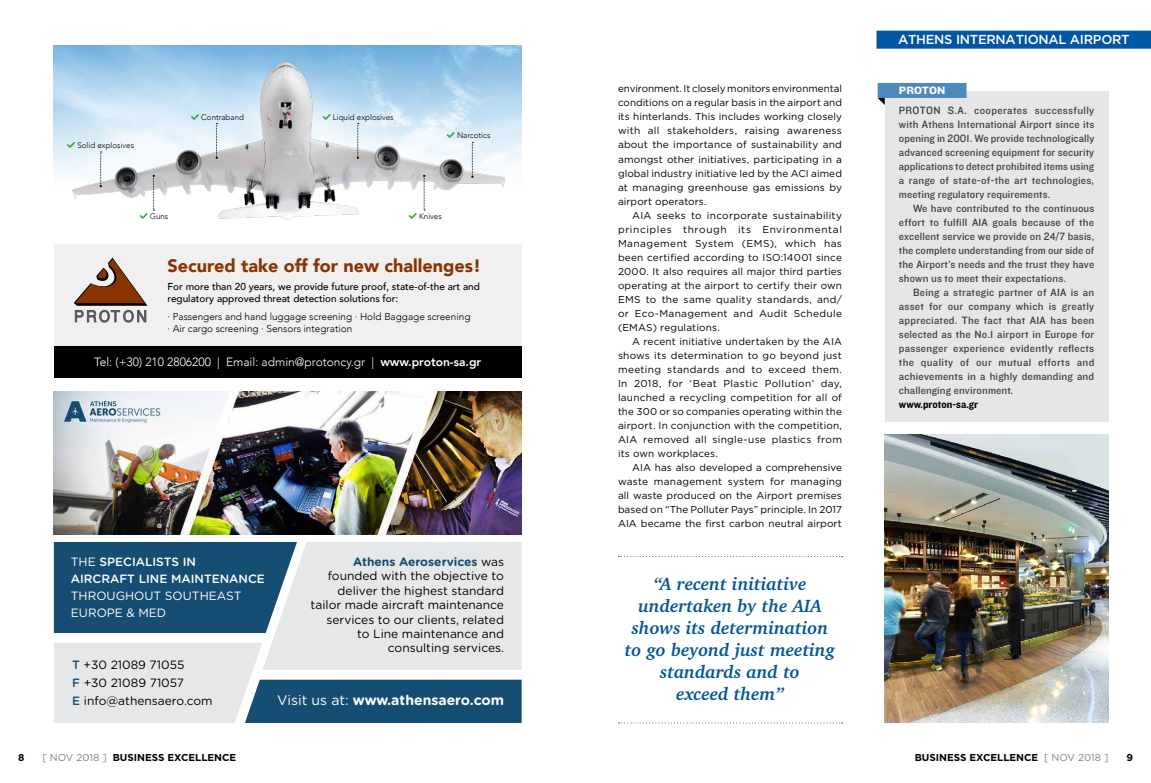
<style>
.page{position:relative;width:1151px;height:783px;background:#fff}
.page>*{position:absolute;margin:0;border:0;box-sizing:border-box;transform-origin:0 0}
.t1{font:italic 700 18px/22px "Charter IT Cby BT";color:#0056a2;text-align:center}
.t2{font:900 18px "Avenir";color:#893300}
.t3{font:700 14px "Gotham Rounded";color:#fff}
.t4{font:500 13px "Gotham";letter-spacing:-.02em;color:#fff}
.t5{font:12px/14.4px "Gotham Rounded";color:#000;text-align:right}
.t6{font:300 12px "Avenir";color:#fff}
.t7{font:500 12px/17px "Gotham Rounded";color:#fff}
.t8{font:12px/17px "Gotham Rounded";color:#fff}
.t9{font:11px/14px "Knockout HTF31 Junior Middlewt";letter-spacing:.01em;color:#414042;text-align:justify}
.t10{font:11px "Knockout HTF51 Middleweight";color:#000}
.t11{font:11px "Knockout HTF52 Cruiserweight";color:#fff}
.t12{font:10px/14px "Gotham";letter-spacing:.015em;color:#000;text-align:justify}
.t13{font:500 10px/12px "Avenir";color:#000}
.t14{font:300 10px/12px "Avenir";color:#000}
.t15{font:700 10px "Gotham";color:#000}
.t16{font:300 8px "Avenir";color:#000}
.s1{font-weight:800}
.s2{font-weight:400}
.s3{font-weight:500;color:#164d73}
.s4{font-weight:700;color:#164d73}
.s5{font-weight:400;color:#808080}
</style>
<div class="page">
<div style="left:885px;top:91px;width:223px;height:331px;background:#e6e6e6"></div>
<img style="left:884px;top:434px;width:224px;height:288px">
<div style="left:876px;top:31px;width:275px;height:18px;background:#0056a2"></div>
<div style="left:878px;top:83px;width:88px;height:15px;background:#4d89be"></div>
<svg style="left:878px;top:98px;width:7px;height:7px"></svg>
<img style="left:54px;top:391px;width:468px;height:143px">
<svg style="left:54px;top:542px;width:468px;height:180px;background:#98aebd"></svg>
<div style="left:54px;top:244px;width:468px;height:113px;background:#f0f0f0"></div>
<img style="left:56px;top:46px;width:453px;height:174px">
<svg style="left:74px;top:257px;width:74px;height:65px"></svg>
<div style="left:54px;top:346px;width:468px;height:31px;background:#000"></div>
<svg style="left:100px;top:152px;width:2px;height:35px"></svg>
<svg style="left:216px;top:123px;width:2px;height:36px"></svg>
<svg style="left:357px;top:123px;width:2px;height:36px"></svg>
<svg style="left:471px;top:142px;width:2px;height:36px"></svg>
<svg style="left:423px;top:175px;width:2px;height:36px"></svg>
<svg style="left:618px;top:556px;width:224px;height:1px"></svg>
<svg style="left:618px;top:722px;width:224px;height:1px"></svg>
<svg style="left:67px;top:141px;width:8px;height:6px"></svg>
<svg style="left:447px;top:132px;width:8px;height:6px"></svg>
<svg style="left:140px;top:175px;width:15px;height:44px"></svg>
<svg style="left:409px;top:213px;width:8px;height:6px"></svg>
<svg style="left:191px;top:114px;width:8px;height:6px"></svg>
<svg style="left:323px;top:114px;width:8px;height:6px"></svg>
<p class="t16" style="left:77px;top:140px;width:58px">Solid explosives</p>
<p class="t16" style="left:201px;top:113px;width:44px">Contraband</p>
<p class="t16" style="left:333px;top:112px;width:62px">Liquid explosives</p>
<p class="t16" style="left:457px;top:131px;width:35px">Narcotics</p>
<p class="t16" style="left:150px;top:212px;width:20px">Guns</p>
<p class="t16" style="left:419px;top:211px;width:24px">Knives</p>
<h1 class="t2" style="left:168px;top:250px;width:315px">Secured take off for new challenges!</h1>
<p class="t13" style="left:168px;top:280px;width:314px">For more than 20 years, we provide future proof, state-of-the art and regulatory approved threat detection solutions for:</p>
<p class="t14" style="left:168px;top:310px;width:304px">· Passengers and hand luggage screening · Hold Baggage screening · Air cargo screening · Sensors integration</p>
<p class="t6" style="left:94px;top:355px;width:389px">Tel: (+30) 210 2806200 | Email: admin@protoncy.gr | <span class="s1">www.proton-sa.gr</span></p>
<p class="t7" style="left:71px;top:552px;width:196px"><span class="s2">THE</span> SPECIALISTS IN<br>AIRCRAFT LINE MAINTENANCE</p>
<p class="t8" style="left:71px;top:586px;width:172px">THROUGHOUT SOUTHEAST<br>EUROPE &amp; MED</p>
<p class="t5" style="left:72px;top:655px;width:142px;line-height:18px;text-align:left"><span class="s3">T</span> +30 21089 71055<br><span class="s3">F</span> +30 21089 71057<br><span class="s3">E</span> info@athensaero.com</p>
<p class="t5" style="left:311px;top:553px;width:195px"><span class="s4">Athens Aeroservices</span> was founded with the objective to deliver the highest standard tailor made aircraft maintenance services to our clients, related<br>to Line maintenance and consulting services.</p>
<h2 class="t3" style="left:277px;top:689px;width:228px"><span class="s2">Visit us at:</span> www.athensaero.com</h2>
<p class="t15" style="left:18px;top:750px;width:8px">8</p>
<p class="t15" style="left:43px;top:750px;width:195px"><span class="s5">[ NOV 2018 ]</span> BUSINESS EXCELLENCE</p>
<p class="t12" style="left:618px;top:82px;width:225px">environment. It closely monitors environmental conditions on a regular basis in the airport and its hinterlands. This includes working closely with all stakeholders, raising awareness about the importance of sustainability and amongst other initiatives, participating in a global industry initiative led by the ACI aimed at managing greenhouse gas emissions by airport operators.</p>
<p class="t12" style="left:618px;top:208px;width:225px;text-indent:14px">AIA seeks to incorporate sustainability principles through its Environmental Management System (EMS), which has been certified according to ISO:14001 since 2000. It also requires all major third parties operating at the airport to certify their own EMS to the same quality standards, and/ or Eco-Management and Audit Schedule (EMAS) regulations.</p>
<p class="t12" style="left:618px;top:334px;width:225px;text-indent:14px">A recent initiative undertaken by the AIA shows its determination to go beyond just meeting standards and to exceed them.<br>In 2018, for ‘Beat Plastic Pollution’ day, launched a recycling competition for all of the 300 or so companies operating within the airport. In conjunction with the competition, AIA removed all single-use plastics from its own workplaces.</p>
<p class="t12" style="left:618px;top:460px;width:225px;text-indent:14px">AIA has also developed a comprehensive waste management system for managing all waste produced on the Airport premises based on “The Polluter Pays” principle. In 2017<br>AIA became the first carbon neutral airport</p>
<h1 class="t1" style="left:625px;top:572px;width:212px">“A recent initiative undertaken by the AIA shows its determination to go beyond just meeting standards and to<br>exceed them”</h1>
<h3 class="t4" style="left:898px;top:31px;width:233px">ATHENS INTERNATIONAL AIRPORT</h3>
<p class="t11" style="left:899px;top:85px;width:48px">PROTON</p>
<p class="t9" style="left:899px;top:103px;width:197px">PROTON S.A. cooperates successfully with Athens International Airport since its opening in 2001. We provide technologically advanced screening equipment for security applications to detect prohibited items using a range of state-of-the art technologies, meeting regulatory requirements.</p>
<p class="t9" style="left:899px;top:201px;width:197px;text-indent:14px">We have contributed to the continuous effort to fulfill AIA goals because of the excellent service we provide on 24/7 basis, the complete understanding from our side of the Airport’s needs and the trust they have shown us to meet their expectations.</p>
<p class="t9" style="left:899px;top:285px;width:197px;text-indent:14px">Being a strategic partner of AIA is an asset for our company which is greatly appreciated. The fact that AIA has been selected as the No.1 airport in Europe for passenger experience evidently reflects the quality of our mutual efforts and achievements in a highly demanding and challenging environment.</p>
<p class="t10" style="left:899px;top:398px;width:81px">www.proton-sa.gr</p>
<p class="t15" style="left:915px;top:750px;width:195px">BUSINESS EXCELLENCE <span class="s5">[ NOV 2018 ]</span></p>
<p class="t15" style="left:1126px;top:750px;width:8px">9</p>
</div>
